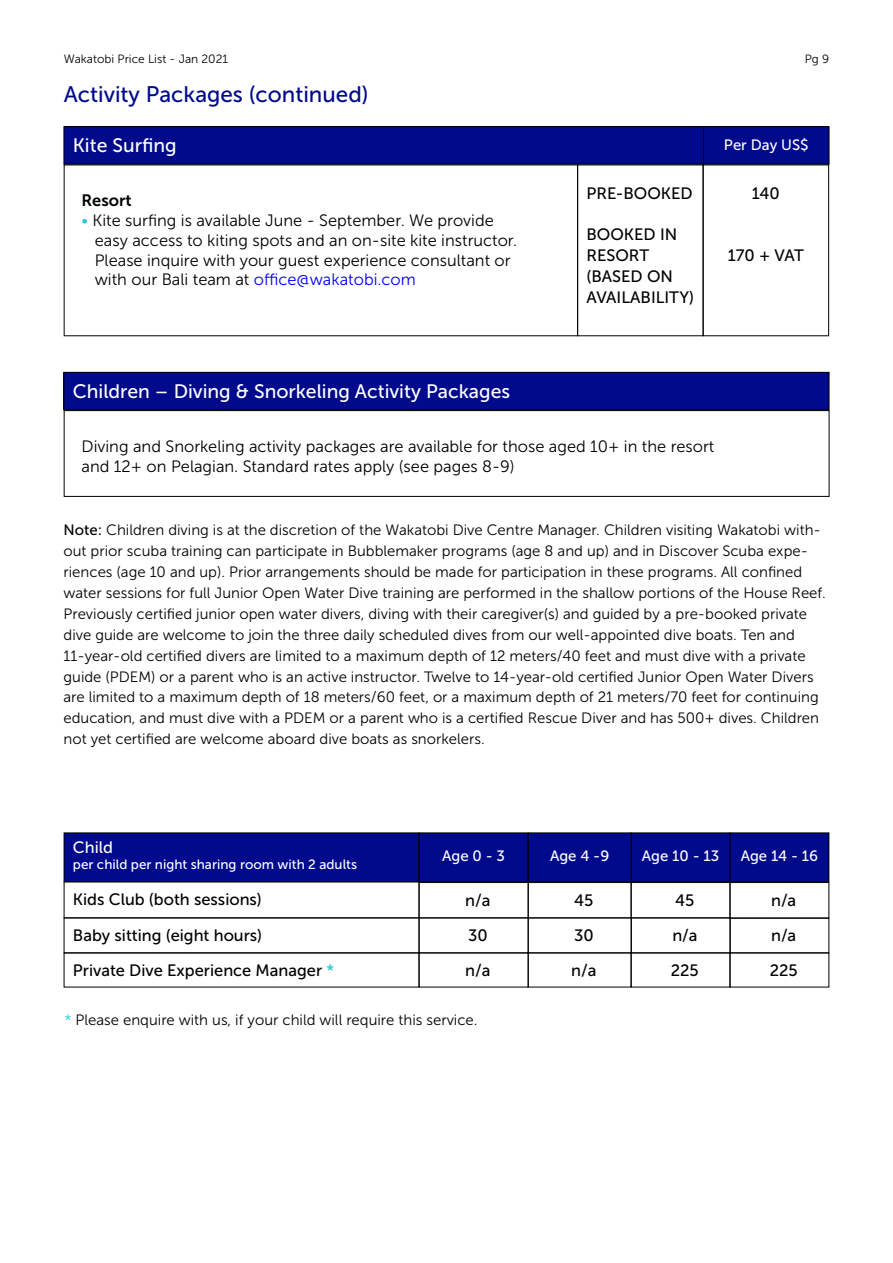
<style>
.page{position:relative;width:893px;height:1263px;background:#fff}
.page>*{position:absolute;margin:0;border:0;box-sizing:border-box;transform-origin:0 0}
.t1{font:22.5px "Museo Sans 500";color:#010a8b}
.t2{font:19.5px "Museo Sans 500";color:#fff}
.t3{font:16.5px/19.8px "Museo Sans 300";color:#000}
.t4{font:16.5px/21px "Museo Sans 500";color:#000}
.t5{font:16.5px "Museo Sans 700";color:#000}
.t6{font:16.5px "Museo Sans 500";color:#fff}
.t7{font:15px/21px "Museo Sans 300";color:#000}
.t8{font:15px "Museo Sans 500";color:#fff}
.t9{font:13.5px "Museo Sans 500";color:#fff}
.t10{font:12px "Museo Sans 300";color:#000}
.s1{color:#26cad3}
.s2{color:#00f}
.s3{font-family:"Museo Sans 500"}
</style>
<div class="page">
<div style="left:64px;top:127px;width:639px;height:37px;background:#010a8b"></div>
<div style="left:64px;top:126px;width:640px;height:39px;border:1px solid #000"></div>
<div style="left:703px;top:127px;width:126px;height:37px;background:#010a8b"></div>
<div style="left:703px;top:126px;width:126px;height:39px;border:1px solid #000"></div>
<div style="left:703px;top:165px;width:126px;height:171px;border:1px solid #000"></div>
<div style="left:64px;top:372px;width:765px;height:38px;background:#010a8b"></div>
<div style="left:64px;top:372px;width:765px;height:38px;border:1px solid #000"></div>
<div style="left:64px;top:410px;width:765px;height:87px;border:1px solid #000"></div>
<div style="left:64px;top:833px;width:355px;height:49px;background:#010a8b"></div>
<div style="left:419px;top:833px;width:109px;height:49px;background:#010a8b"></div>
<div style="left:419px;top:832px;width:110px;height:50px;border:1px solid #000"></div>
<div style="left:631px;top:833px;width:99px;height:49px;background:#010a8b"></div>
<div style="left:631px;top:832px;width:99px;height:50px;border:1px solid #000"></div>
<div style="left:528px;top:833px;width:103px;height:49px;background:#010a8b"></div>
<div style="left:528px;top:832px;width:103px;height:50px;border:1px solid #000"></div>
<div style="left:64px;top:881px;width:355px;height:37px;border:1px solid #000"></div>
<div style="left:419px;top:882px;width:110px;height:36px;border:1px solid #000"></div>
<div style="left:631px;top:882px;width:99px;height:36px;border:1px solid #000"></div>
<div style="left:528px;top:882px;width:103px;height:36px;border:1px solid #000"></div>
<div style="left:64px;top:917px;width:355px;height:36px;border:1px solid #000"></div>
<div style="left:419px;top:917px;width:110px;height:36px;border:1px solid #000"></div>
<div style="left:631px;top:917px;width:100px;height:36px;border:1px solid #000"></div>
<div style="left:528px;top:917px;width:103px;height:36px;border:1px solid #000"></div>
<div style="left:64px;top:952px;width:355px;height:35px;border:1px solid #000"></div>
<div style="left:419px;top:952px;width:110px;height:35px;border:1px solid #000"></div>
<div style="left:631px;top:952px;width:99px;height:35px;border:1px solid #000"></div>
<div style="left:528px;top:952px;width:103px;height:35px;border:1px solid #000"></div>
<div style="left:730px;top:833px;width:99px;height:49px;background:#010a8b"></div>
<div style="left:730px;top:832px;width:99px;height:50px;border:1px solid #000"></div>
<div style="left:730px;top:882px;width:99px;height:36px;border:1px solid #000"></div>
<div style="left:730px;top:918px;width:99px;height:35px;border:1px solid #000"></div>
<div style="left:730px;top:952px;width:99px;height:35px;border:1px solid #000"></div>
<p class="t10" style="left:64px;top:52px;width:166px">Wakatobi Price List - Jan 2021</p>
<p class="t10" style="left:805px;top:52px;width:26px">Pg 9</p>
<h1 class="t1" style="left:64px;top:82px;width:306px">Activity Packages (continued)</h1>
<h2 class="t2" style="left:73px;top:135px;width:105px">Kite Surfing</h2>
<p class="t8" style="left:724px;top:137px;width:86px">Per Day US$</p>
<p class="t5" style="left:82px;top:191px;width:52px">Resort</p>
<p class="t3" style="left:95px;top:211px;width:424px;text-indent:-13px"><span class="s1">•</span> Kite surfing is available June - September. We provide easy access to kiting spots and an on-site kite instructor.<br>Please inquire with your guest experience consultant or with our Bali team at <span class="s2">office@wakatobi.com</span></p>
<p class="t4" style="left:586px;top:182px;width:108px">PRE-BOOKED</p>
<p class="t4" style="left:586px;top:224px;width:109px">BOOKED IN<br>RESORT (BASED ON<br>AVAILABILITY)</p>
<p class="t4" style="left:752px;top:182px;width:29px">140</p>
<p class="t4" style="left:728px;top:245px;width:78px">170 + VAT</p>
<h2 class="t2" style="left:73px;top:380px;width:439px">Children – Diving &amp; Snorkeling Activity Packages</h2>
<p class="t3" style="left:82px;top:437px;width:634px">Diving and Snorkeling activity packages are available for those aged 10+ in the resort and 12+ on Pelagian. Standard rates apply (see pages 8-9)</p>
<p class="t7" style="left:64px;top:519px;width:764px"><span class="s3">Note:</span> Children diving is at the discretion of the Wakatobi Dive Centre Manager. Children visiting Wakatobi with&shy;out prior scuba training can participate in Bubblemaker programs (age 8 and up) and in Discover Scuba expe&shy;riences (age 10 and up). Prior arrangements should be made for participation in these programs. All confined water sessions for full Junior Open Water Dive training are performed in the shallow portions of the House Reef.<br>Previously certified junior open water divers, diving with their caregiver(s) and guided by a pre-booked private dive guide are welcome to join the three daily scheduled dives from our well-appointed dive boats. Ten and 11-year-old certified divers are limited to a maximum depth of 12 meters/40 feet and must dive with a private guide (PDEM) or a parent who is an active instructor. Twelve to 14-year-old certified Junior Open Water Divers are limited to a maximum depth of 18 meters/60 feet, or a maximum depth of 21 meters/70 feet for continuing education, and must dive with a PDEM or a parent who is a certified Rescue Diver and has 500+ dives. Children not yet certified are welcome aboard dive boats as snorkelers.</p>
<p class="t6" style="left:73px;top:838px;width:42px">Child</p>
<p class="t9" style="left:73px;top:857px;width:286px">per child per night sharing room with 2 adults</p>
<p class="t8" style="left:442px;top:847px;width:64px">Age 0 - 3</p>
<p class="t8" style="left:550px;top:847px;width:61px">Age 4 -9</p>
<p class="t8" style="left:642px;top:847px;width:79px">Age 10 - 13</p>
<p class="t4" style="left:73px;top:889px;width:190px">Kids Club (both sessions)</p>
<p class="t4" style="left:465px;top:889px;width:27px">n/a</p>
<p class="t4" style="left:574px;top:889px;width:21px">45</p>
<p class="t4" style="left:675px;top:889px;width:21px">45</p>
<p class="t4" style="left:73px;top:925px;width:191px">Baby sitting (eight hours)</p>
<p class="t4" style="left:468px;top:925px;width:21px">30</p>
<p class="t4" style="left:574px;top:925px;width:21px">30</p>
<p class="t4" style="left:672px;top:925px;width:27px">n/a</p>
<p class="t4" style="left:73px;top:960px;width:263px">Private Dive Experience Manager <span class="s1">*</span></p>
<p class="t4" style="left:465px;top:960px;width:27px">n/a</p>
<p class="t4" style="left:571px;top:960px;width:27px">n/a</p>
<p class="t4" style="left:671px;top:960px;width:30px">225</p>
<p class="t7" style="left:64px;top:1009px;width:415px"><span class="s1">*</span> Please enquire with us, if your child will require this service.</p>
<p class="t8" style="left:741px;top:847px;width:79px">Age 14 - 16</p>
<p class="t4" style="left:770px;top:882px;width:30px;line-height:35.2px;text-align:justify">n/a n/a 225</p>
</div>
